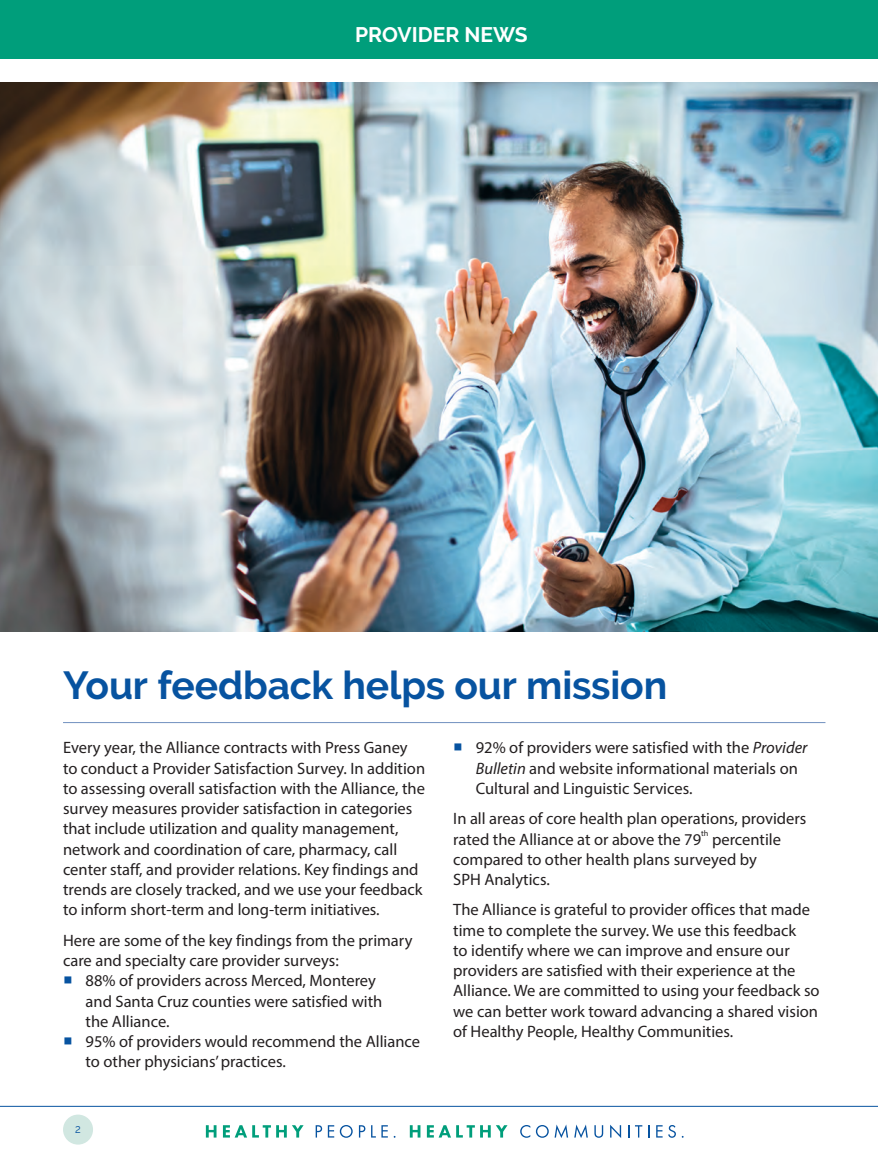
<style>
.page{position:relative;width:878px;height:1175px;background:#fff}
.page>*{position:absolute;margin:0;border:0;box-sizing:border-box;transform-origin:0 0}
.t1{font:700 39px "Raleway";letter-spacing:-.005em;color:#0753a0}
.t2{font:700 21px "Raleway";color:#fff}
.t3{font:16.5px/20.2px "Myriad Pro";color:#231f20}
.t4{font:12px "Raleway";color:#0753a0;scale:.9 1}
.t5{font:8.25px "Myriad Pro";color:#231f20}
.s1{font-family:"Minion Pro";font-weight:500;font-size:24px;color:#0753a0}
.s2{font-style:italic}
</style>
<div class="page">
<div style="left:63px;top:1114px;width:30px;height:30px;background:#d1e7e1;border-radius:50%"></div>
<hr style="left:0;top:1106px;width:878px;height:1px;background:#0753a0">
<svg style="left:206px;top:1125px;width:10px;height:12px"></svg>
<svg style="left:223px;top:1125px;width:80px;height:12px"></svg>
<svg style="left:315px;top:1125px;width:7px;height:12px"></svg>
<svg style="left:328px;top:1125px;width:6px;height:12px"></svg>
<svg style="left:340px;top:1125px;width:12px;height:12px"></svg>
<svg style="left:359px;top:1125px;width:6px;height:12px"></svg>
<svg style="left:371px;top:1125px;width:24px;height:12px"></svg>
<svg style="left:410px;top:1125px;width:10px;height:12px"></svg>
<svg style="left:427px;top:1125px;width:63px;height:12px"></svg>
<svg style="left:496px;top:1125px;width:11px;height:12px"></svg>
<svg style="left:520px;top:1125px;width:10px;height:12px"></svg>
<svg style="left:536px;top:1125px;width:12px;height:12px"></svg>
<svg style="left:554px;top:1124px;width:14px;height:14px"></svg>
<svg style="left:574px;top:1124px;width:14px;height:14px"></svg>
<svg style="left:594px;top:1125px;width:9px;height:12px"></svg>
<svg style="left:610px;top:1124px;width:11px;height:14px"></svg>
<svg style="left:628px;top:1125px;width:1px;height:12px"></svg>
<svg style="left:635px;top:1125px;width:7px;height:12px"></svg>
<svg style="left:648px;top:1125px;width:1px;height:12px"></svg>
<svg style="left:656px;top:1125px;width:6px;height:12px"></svg>
<svg style="left:668px;top:1125px;width:15px;height:12px"></svg>
<div style="left:0;top:0;width:878px;height:58px;background:#009e7b"></div>
<hr style="left:63px;top:722px;width:762px;height:1px;background:#7190bf">
<img style="left:0;top:82px;width:877px;height:550px">
<p class="t2" style="left:355px;top:23px;width:174px">PROVIDER NEWS</p>
<h2 class="t1" style="left:63px;top:663px;width:605px">Your feedback helps our mission</h2>
<p class="t3" style="left:63px;top:737px;width:363px">Every year, the Alliance contracts with Press Ganey to conduct a Provider Satisfaction Survey. In addition to assessing overall satisfaction with the Alliance, the survey measures provider satisfaction in categories that include utilization and quality management, network and coordination of care, pharmacy, call center staff, and provider relations. Key findings and trends are closely tracked, and we use your feedback to inform short-term and long-term initiatives.</p>
<p class="t3" style="left:63px;top:929px;width:351px">Here are some of the key findings from the primary care and specialty care provider surveys:</p>
<p class="t3" style="left:86px;top:970px;width:298px;text-indent:-23px"><span class="s1">■</span> 88% of providers across Merced, Monterey and Santa Cruz counties were satisfied with the Alliance.</p>
<p class="t3" style="left:86px;top:1031px;width:336px;text-indent:-23px"><span class="s1">■</span> 95% of providers would recommend the Alliance to other physicians’ practices.</p>
<p class="t3" style="left:476px;top:737px;width:333px;text-indent:-23px"><span class="s1">■</span> 92% of providers were satisfied with the <span class="s2">Provider<br>Bulletin</span> and website informational materials on<br>Cultural and Linguistic Services.</p>
<p class="t3" style="left:453px;top:808px;width:355px">In all areas of core health plan operations, providers rated the Alliance at or above the 79</p>
<p class="t5" style="left:701px;top:828px;width:9px">th</p>
<p class="t3" style="left:453px;top:828px;width:329px;text-indent:259px">percentile compared to other health plans surveyed by<br>SPH Analytics.</p>
<p class="t3" style="left:453px;top:899px;width:368px">The Alliance is grateful to provider offices that made time to complete the survey. We use this feedback<br>to identify where we can improve and ensure our providers are satisfied with their experience at the Alliance. We are committed to using your feedback so we can better work toward advancing a shared vision of Healthy People, Healthy Communities.</p>
<p class="t4" style="left:75px;top:1121px;width:8px">2</p>
</div>
